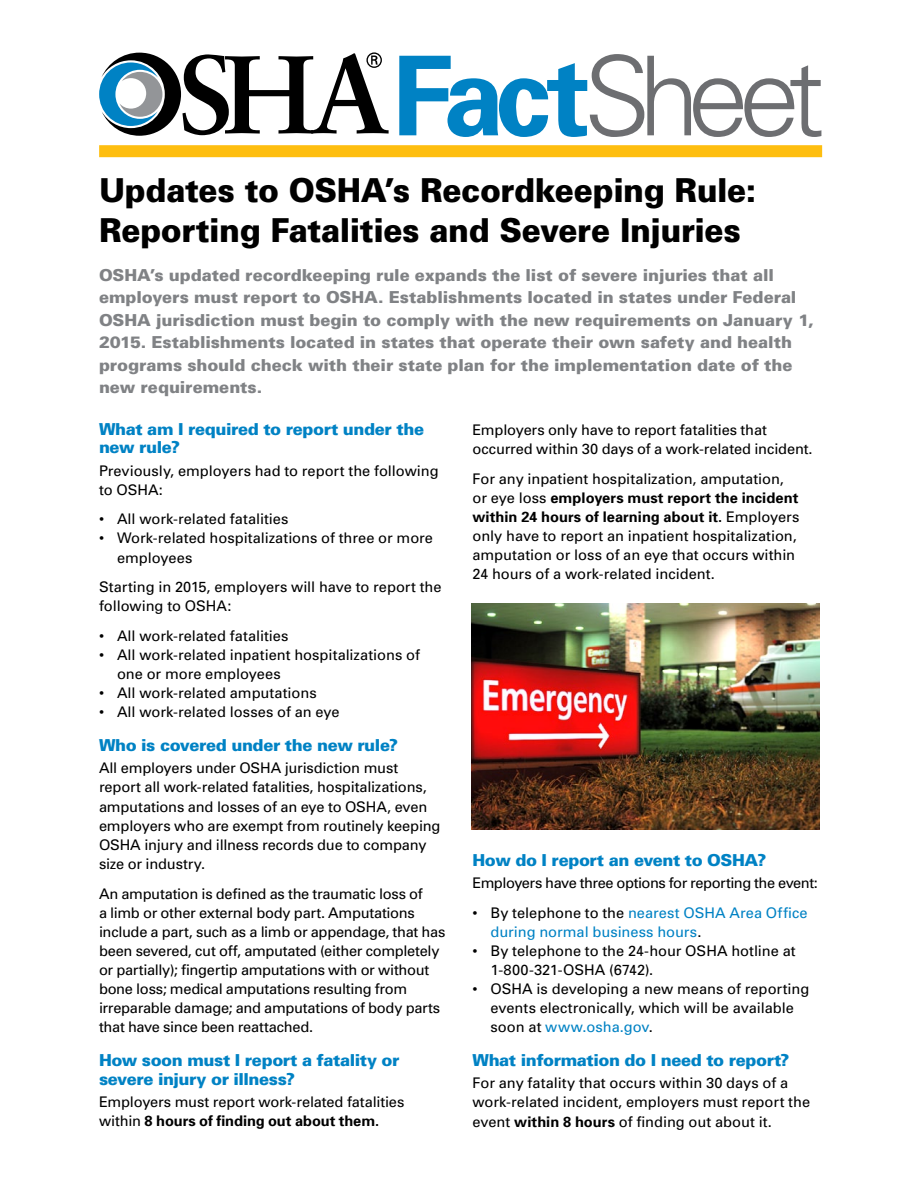
<style>
.page{position:relative;width:918px;height:1188px;background:#fff}
.page>*{position:absolute;margin:0;border:0;box-sizing:border-box;transform-origin:0 0}
.t1{font:300 110.25px "Univers";letter-spacing:-.11em;color:#6d6e71}
.Title_of_FactSheet{font:900 33px/39.6px "Univers";letter-spacing:-.01em;color:#000;scale:.95 1}
.Highlighted_Paragrap{font:900 16.5px/22.5px "Univers";letter-spacing:-.005em;color:#808285}
.Subhead{font:900 16.5px/18.8px "Univers";letter-spacing:-.025em;color:#0082c4}
.Bodytext{font:14.7px/19.2px "Univers";letter-spacing:-.01em;color:#000}
.Bullet{font:14.7px/19.2px "Univers";color:#000}
.Bullet_with_space_af{font:14.7px/19.2px "Univers";color:#000}
.Bullet-2{font:14.7px/19.2px "Univers";color:#0082c4}
.Bodytext-2{font:14.7px "Univers";letter-spacing:-.035em;color:#000}
.s1{font-weight:700;color:#0082c4}
.s2{font-weight:700}
.s3{color:#000}
.s4{color:#0082c4}
</style>
<div class="page">
<div style="left:99px;top:145px;width:723px;height:12px;background:#febe10"></div>
<svg style="left:99px;top:52px;width:290px;height:84px"></svg>
<img style="left:472px;top:603px;width:347px;height:227px">
<p class="t1" style="left:392px;top:30px;width:434px"><span class="s1">Fact</span>Sheet</p>
<p class="Title_of_FactSheet" style="left:99px;top:170px;width:693px">Updates to OSHA’s Recordkeeping Rule:<br>Reporting Fatalities and Severe Injuries</p>
<p class="Highlighted_Paragrap" style="left:99px;top:263px;width:716px">OSHA’s updated recordkeeping rule expands the list of severe injuries that all employers must report to OSHA. Establishments located in states under Federal OSHA jurisdiction must begin to comply with the new requirements on January 1, 2015. Establishments located in states that operate their own safety and health programs should check with their state plan for the implementation date of the new requirements.</p>
<p class="Subhead" style="left:99px;top:419px;width:327px">What am I required to report under the new rule?</p>
<p class="Bodytext" style="left:99px;top:460px;width:341px">Previously, employers had to report the following to OSHA:</p>
<p class="Bullet" style="left:99px;top:509px;width:191px">• All work-related fatalities</p>
<p class="Bullet_with_space_af" style="left:117px;top:528px;width:318px;text-indent:-18px">• Work-related hospitalizations of three or more employees</p>
<p class="Bodytext" style="left:99px;top:577px;width:344px">Starting in 2015, employers will have to report the following to OSHA:</p>
<p class="Bullet" style="left:99px;top:626px;width:191px">• All work-related fatalities</p>
<p class="Bullet" style="left:117px;top:645px;width:304px;text-indent:-18px">• All work-related inpatient hospitalizations of one or more employees</p>
<p class="Bullet" style="left:99px;top:683px;width:219px">• All work-related amputations</p>
<p class="Bullet_with_space_af" style="left:99px;top:702px;width:242px">• All work-related losses of an eye</p>
<p class="Subhead" style="left:99px;top:735px;width:301px">Who is covered under the new rule?</p>
<p class="Bodytext" style="left:99px;top:758px;width:343px">All employers under OSHA jurisdiction must report all work-related fatalities, hospitalizations, amputations and losses of an eye to OSHA, even employers who are exempt from routinely keeping OSHA injury and illness records due to company size or industry.</p>
<p class="Bodytext" style="left:99px;top:883px;width:348px">An amputation is defined as the traumatic loss of<br>a limb or other external body part. Amputations include a part, such as a limb or appendage, that has been severed, cut off, amputated (either completely or partially); fingertip amputations with or without bone loss; medical amputations resulting from irreparable damage; and amputations of body parts that have since been reattached.</p>
<p class="Subhead" style="left:99px;top:1050px;width:302px">How soon must I report a fatality or severe injury or illness?</p>
<p class="Bodytext" style="left:99px;top:1092px;width:307px">Employers must report work-related fatalities within <span class="s2">8 hours of finding out about them.</span></p>
<p class="Bodytext" style="left:472px;top:420px;width:342px">Employers only have to report fatalities that occurred within 30 days of a work-related incident.</p>
<p class="Bodytext" style="left:472px;top:469px;width:328px">For any inpatient hospitalization, amputation, or eye loss <span class="s2">employers must report the incident within 24 hours of learning about it.</span> Employers only have to report an inpatient hospitalization, amputation or loss of an eye that occurs within 24 hours of a work-related incident.</p>
<p class="Subhead" style="left:472px;top:850px;width:295px">How do I report an event to OSHA?</p>
<p class="Bodytext-2" style="left:472px;top:874px;width:347px">Employers have three options for reporting the event:</p>
<p class="Bullet-2" style="left:490px;top:903px;width:319px;text-indent:-18px"><span class="s3">• By telephone to the</span> nearest OSHA Area Office during normal business hours<span class="s3">.</span></p>
<p class="Bullet" style="left:490px;top:941px;width:307px;text-indent:-18px">• By telephone to the 24-hour OSHA hotline at<br>1‑800-321-OSHA (6742).</p>
<p class="Bullet_with_space_af" style="left:490px;top:979px;width:320px;text-indent:-18px">• OSHA is developing a new means of reporting events electronically, which will be available soon at <span class="s4">www.osha.gov</span>.</p>
<p class="Subhead" style="left:472px;top:1050px;width:318px">What information do I need to report?</p>
<p class="Bodytext" style="left:472px;top:1073px;width:339px">For any fatality that occurs within 30 days of a work-related incident, employers must report the event <span class="s2">within 8 hours</span> of finding out about it.</p>
</div>
